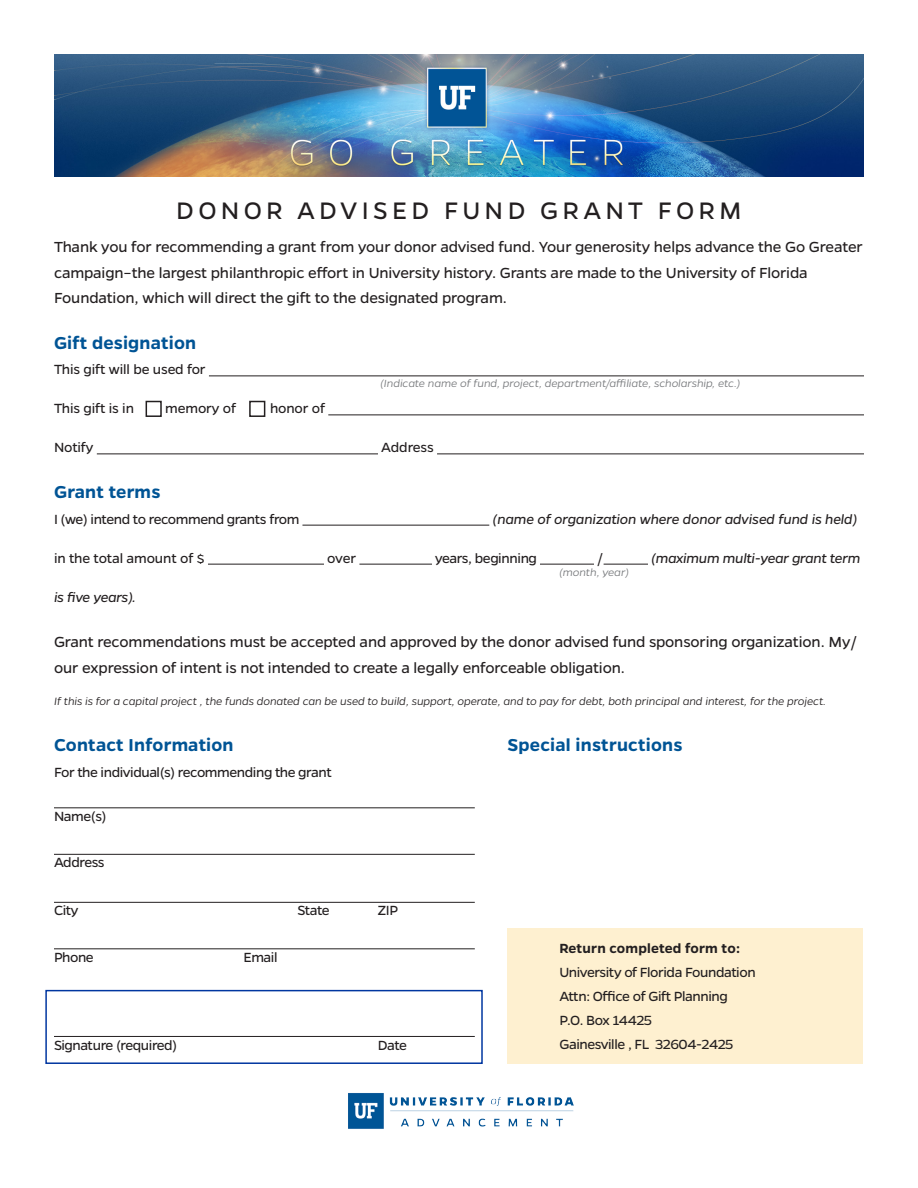
<style>
.page{position:relative;width:918px;height:1188px;background:#fff}
.page>*{position:absolute;margin:0;border:0;box-sizing:border-box;transform-origin:0 0}
.t1{font:27px "Gentona";letter-spacing:.16em;color:#231f20}
.t2{font:600 19.5px "Gentona";letter-spacing:.01em;color:#005495}
.t3{font:16.5px/25.5px "Gentona";letter-spacing:-.01em;color:#231f20}
.t4{font:15px "Gentona";letter-spacing:-.025em;color:#231f20}
.t5{font:italic 15px "Gentona";letter-spacing:-.015em;color:#231f20}
.t6{font:600 15px "Gentona";letter-spacing:.01em;color:#231f20}
.t7{font:15px "Gentona";letter-spacing:-.005em;color:#231f20}
.t8{font:italic 300 12px "Gentona";letter-spacing:-.01em;color:#231f20}
.t9{font:italic 300 11.7px "Gentona";letter-spacing:-.01em;color:#76787b}
</style>
<div class="page">
<div style="left:508px;top:929px;width:355px;height:135px;background:#fef0d0"></div>
<div style="left:45px;top:990px;width:438px;height:74px;border:2px solid #0036a0"></div>
<hr style="left:209px;top:376px;width:655px;height:1px;background:#231f20">
<hr style="left:328px;top:415px;width:536px;height:1px;background:#231f20">
<hr style="left:97px;top:454px;width:281px;height:1px;background:#231f20">
<hr style="left:437px;top:454px;width:427px;height:1px;background:#231f20">
<hr style="left:302px;top:525px;width:187px;height:1px;background:#231f20">
<hr style="left:208px;top:564px;width:116px;height:1px;background:#231f20">
<hr style="left:359px;top:564px;width:73px;height:1px;background:#231f20">
<hr style="left:540px;top:564px;width:54px;height:1px;background:#231f20">
<hr style="left:604px;top:564px;width:44px;height:1px;background:#231f20">
<hr style="left:54px;top:807px;width:421px;height:1px;background:#231f20">
<hr style="left:54px;top:854px;width:421px;height:1px;background:#231f20">
<hr style="left:54px;top:902px;width:421px;height:1px;background:#231f20">
<hr style="left:54px;top:948px;width:421px;height:1px;background:#231f20">
<hr style="left:54px;top:1036px;width:421px;height:1px;background:#231f20">
<img style="left:55px;top:55px;width:809px;height:122px">
<img style="left:348px;top:1093px;width:226px;height:36px">
<div style="left:146px;top:401px;width:16px;height:16px;border:2px solid #231f20"></div>
<div style="left:249px;top:401px;width:16px;height:16px;border:2px solid #231f20"></div>
<p class="t1" style="left:176px;top:195px;width:567px">DONOR ADVISED FUND GRANT FORM</p>
<p class="t3" style="left:54px;top:234px;width:810px">Thank you for recommending a grant from your donor advised fund. Your generosity helps advance the Go Greater campaign–the largest philanthropic effort in University history. Grants are made to the University of Florida<br>Foundation, which will direct the gift to the designated program.</p>
<p class="t2" style="left:54px;top:332px;width:144px">Gift designation</p>
<p class="t4" style="left:54px;top:361px;width:153px">This gift will be used for</p>
<p class="t7" style="left:54px;top:400px;width:82px">This gift is in</p>
<p class="t4" style="left:165px;top:400px;width:72px">memory of</p>
<p class="t4" style="left:270px;top:400px;width:57px">honor of</p>
<p class="t4" style="left:54px;top:439px;width:41px">Notify</p>
<p class="t4" style="left:381px;top:439px;width:54px">Address</p>
<p class="t2" style="left:54px;top:481px;width:108px">Grant terms</p>
<p class="t4" style="left:54px;top:511px;width:247px">I (we) intend to recommend grants from</p>
<p class="t5" style="left:493px;top:510px;width:366px">(name of organization where donor advised fund is held)</p>
<p class="t4" style="left:54px;top:550px;width:152px">in the total amount of $</p>
<p class="t4" style="left:327px;top:550px;width:30px">over</p>
<p class="t4" style="left:435px;top:550px;width:103px">years, beginning</p>
<p class="t4" style="left:597px;top:550px;width:8px">/</p>
<p class="t5" style="left:651px;top:549px;width:211px">(maximum multi-year grant term</p>
<p class="t5" style="left:54px;top:588px;width:84px">is five years).</p>
<p class="t3" style="left:54px;top:629px;width:805px">Grant recommendations must be accepted and approved by the donor advised fund sponsoring organization. My/ our expression of intent is not intended to create a legally enforceable obligation.</p>
<p class="t8" style="left:54px;top:695px;width:774px">If this is for a capital project , the funds donated can be used to build, support, operate, and to pay for debt, both principal and interest, for the project.</p>
<p class="t2" style="left:54px;top:734px;width:181px">Contact Information</p>
<p class="t4" style="left:54px;top:764px;width:279px">For the individual(s) recommending the grant</p>
<p class="t4" style="left:54px;top:808px;width:54px">Name(s)</p>
<p class="t4" style="left:54px;top:854px;width:52px">Address</p>
<p class="t4" style="left:54px;top:902px;width:26px">City</p>
<p class="t4" style="left:297px;top:902px;width:34px">State</p>
<p class="t4" style="left:377px;top:902px;width:22px">ZIP</p>
<p class="t4" style="left:54px;top:949px;width:41px">Phone</p>
<p class="t4" style="left:243px;top:949px;width:36px">Email</p>
<p class="t9" style="left:380px;top:376px;width:362px">(Indicate name of fund, project, department/affiliate, scholarship, etc.)</p>
<p class="t9" style="left:559px;top:566px;width:71px">(month, year)</p>
<p class="t2" style="left:508px;top:734px;width:176px">Special instructions</p>
<p class="t6" style="left:559px;top:939px;width:182px">Return completed form to:</p>
<p class="t4" style="left:559px;top:963px;width:198px">University of Florida Foundation</p>
<p class="t4" style="left:559px;top:987px;width:170px">Attn: Office of Gift Planning</p>
<p class="t4" style="left:559px;top:1011px;width:94px">P.O. Box 14425</p>
<p class="t4" style="left:559px;top:1035px;width:175px">Gainesville , FL 32604-2425</p>
<p class="t4" style="left:54px;top:1036px;width:125px">Signature (required)</p>
<p class="t4" style="left:378px;top:1036px;width:31px">Date</p>
</div>
